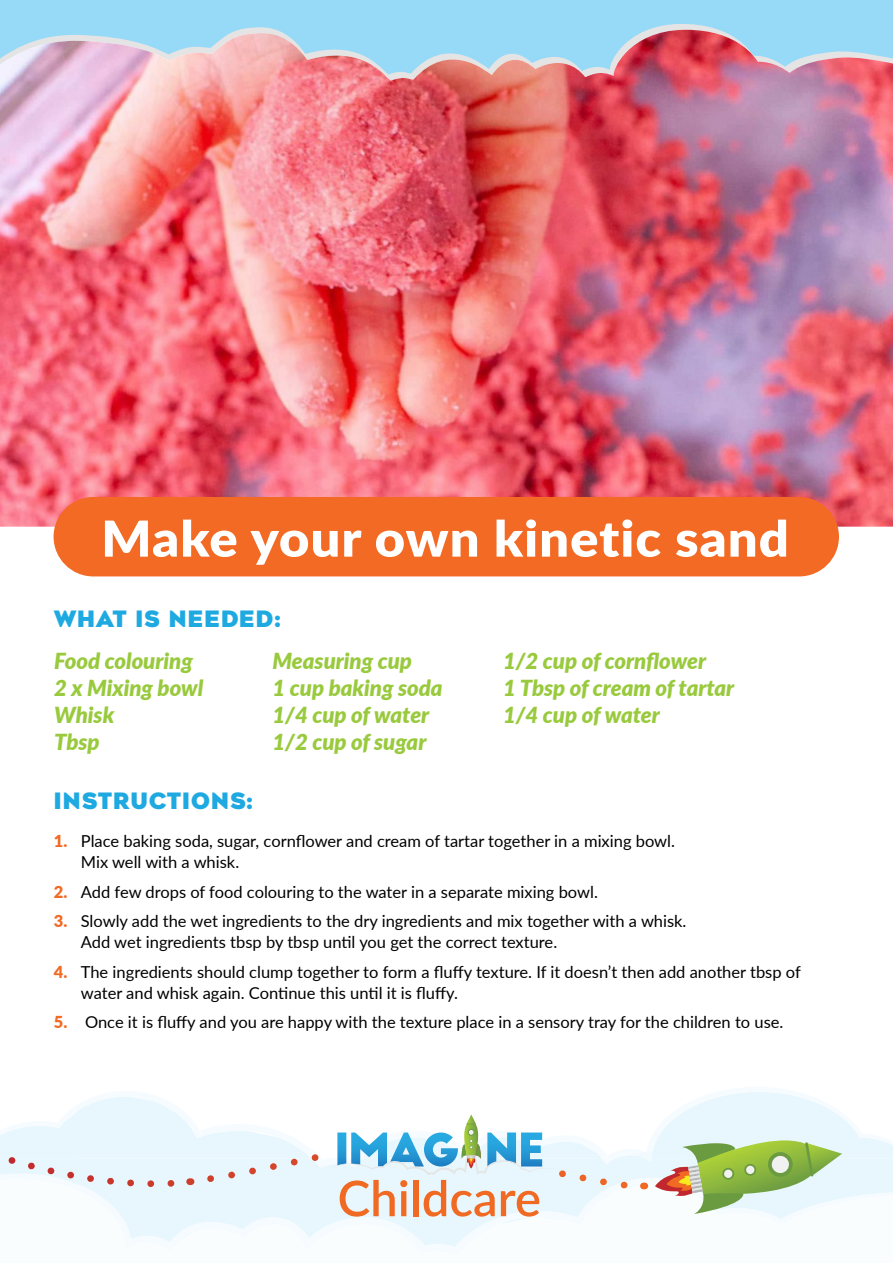
<style>
.page{position:relative;width:893px;height:1263px;background:#fff}
.page>*{position:absolute;margin:0;border:0;box-sizing:border-box;transform-origin:0 0}
.t1{font:900 49.5px "Lato";letter-spacing:.02em;color:#fff;scale:1.06 1}
.t2{font:900 22.5px "Geometos Neue";letter-spacing:.04em;color:#1fa9e1}
.t3{font:italic 900 22.05px/27px "Lato";color:#99ca3d}
.t4{font:16.5px/21px "Lato";color:#000}
.s1{font-weight:900;color:#f26a24}
</style>
<div class="page">
<div style="left:0;top:0;width:893px;height:245px;background:#97daf8"></div>
<img style="left:0;top:30px;width:893px;height:497px">
<div style="left:54px;top:497px;width:785px;height:79px;background:#f26a24;border-radius:40px"></div>
<svg style="left:0;top:1092px;width:893px;height:155px"></svg>
<h1 class="t1" style="left:101px;top:501px;width:650px">Make your own kinetic sand</h1>
<h2 class="t2" style="left:54px;top:604px;width:228px">WHAT IS NEEDED:</h2>
<h3 class="t3" style="left:272px;top:647px;width:172px">Measuring cup<br>1 cup baking soda<br>1/4 cup of water<br>1/2 cup of sugar</h3>
<h3 class="t3" style="left:503px;top:647px;width:233px">1/2 cup of cornflower<br>1 Tbsp of cream of tartar<br>1/4 cup of water</h3>
<h3 class="t3" style="left:54px;top:647px;width:151px">Food colouring<br>2 x Mixing bowl<br>Whisk<br>Tbsp</h3>
<h2 class="t2" style="left:54px;top:786px;width:200px">INSTRUCTIONS:</h2>
<p class="t4" style="left:81px;top:830px;width:596px;text-indent:-27px"><span class="s1">1.</span> Place baking soda, sugar, cornflower and cream of tartar together in a mixing bowl.<br>Mix well with a whisk.</p>
<p class="t4" style="left:54px;top:880px;width:546px"><span class="s1">2.</span> Add few drops of food colouring to the water in a separate mixing bowl.</p>
<p class="t4" style="left:81px;top:910px;width:607px;text-indent:-27px"><span class="s1">3.</span> Slowly add the wet ingredients to the dry ingredients and mix together with a whisk.<br>Add wet ingredients tbsp by tbsp until you get the correct texture.</p>
<p class="t4" style="left:81px;top:960px;width:721px;text-indent:-27px"><span class="s1">4.</span> The ingredients should clump together to form a fluffy texture. If it doesn’t then add another tbsp of water and whisk again. Continue this until it is fluffy.</p>
<p class="t4" style="left:54px;top:1011px;width:731px"><span class="s1">5.</span> Once it is fluffy and you are happy with the texture place in a sensory tray for the children to use.</p>
</div>
